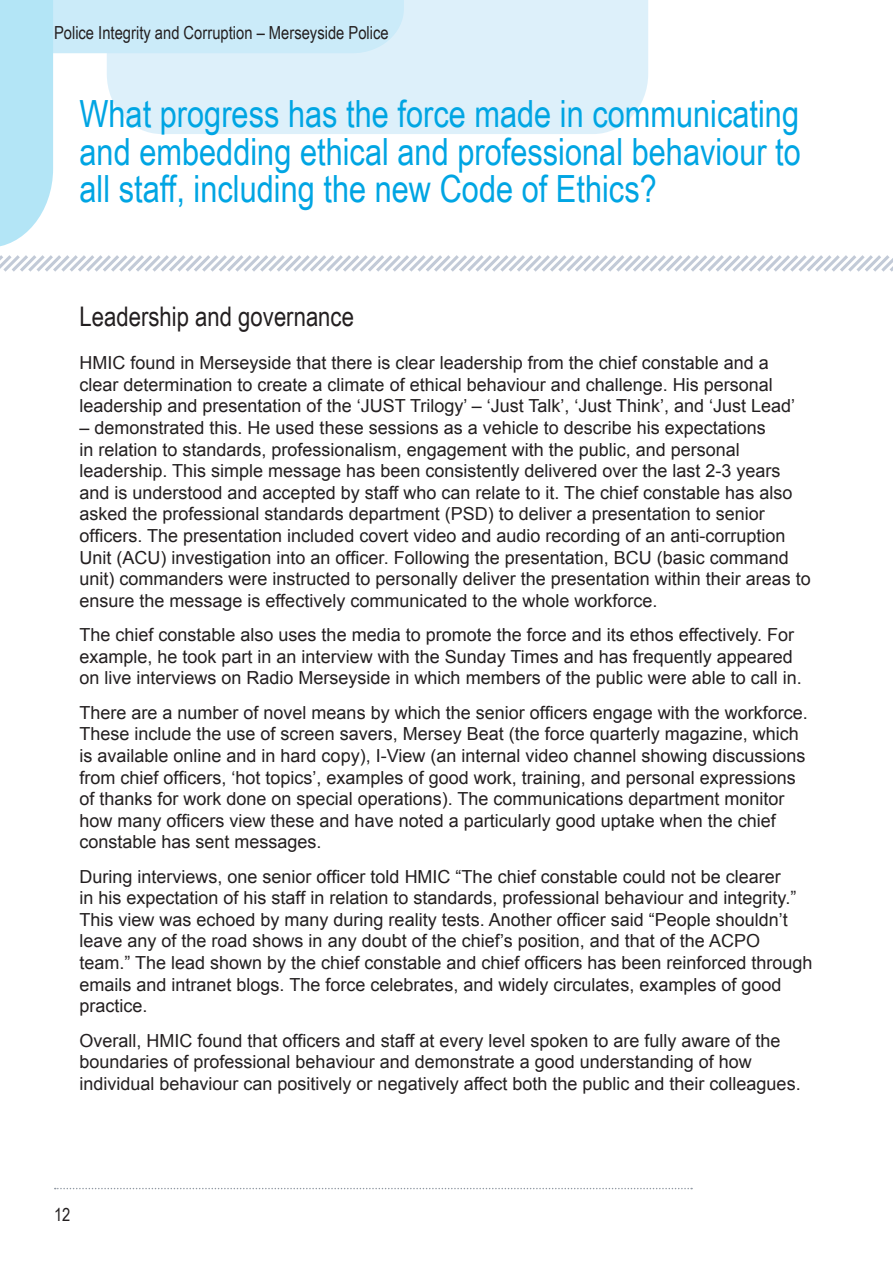
<style>
.page{position:relative;width:893px;height:1263px;background:#fff}
.page>*{position:absolute;margin:0;border:0;box-sizing:border-box;transform-origin:0 0}
.Heading_1{font:37.5px/37.5px "Arial Narrow";color:#00a5e3;text-align:justify}
.Heading_2{font:27px "Arial Narrow";color:#231f20}
.Paragraph{font:18px/21.6px "Arial";color:#231f20}
.t1{font:18px "Arial Narrow";color:#231f20}
</style>
<div class="page">
<svg style="left:0;top:0;width:893px;height:272px"></svg>
<svg style="left:55px;top:1188px;width:637px;height:1px"></svg>
<p class="t1" style="left:54px;top:22px;width:336px">Police Integrity and Corruption – Merseyside Police</p>
<p class="Heading_1" style="left:80px;top:95px;width:723px">What progress has the force made in communicating and embedding ethical and professional behaviour to all staff, including the new Code of Ethics?</p>
<p class="Heading_2" style="left:80px;top:301px;width:276px">Leadership and governance</p>
<p class="Paragraph" style="left:80px;top:352px;width:717px">HMIC found in Merseyside that there is clear leadership from the chief constable and a clear determination to create a climate of ethical behaviour and challenge. His personal leadership and presentation of the ‘JUST Trilogy’ – ‘Just Talk’, ‘Just Think’, and ‘Just Lead’</p>
<p class="Paragraph" style="left:80px;top:417px;width:733px">– demonstrated this. He used these sessions as a vehicle to describe his expectations<br>in relation to standards, professionalism, engagement with the public, and personal leadership. This simple message has been consistently delivered over the last 2-3 years and is understood and accepted by staff who can relate to it. The chief constable has also asked the professional standards department (PSD) to deliver a presentation to senior officers. The presentation included covert video and audio recording of an anti-corruption Unit (ACU) investigation into an officer. Following the presentation, BCU (basic command unit) commanders were instructed to personally deliver the presentation within their areas to ensure the message is effectively communicated to the whole workforce.</p>
<p class="Paragraph" style="left:80px;top:624px;width:724px">The chief constable also uses the media to promote the force and its ethos effectively. For example, he took part in an interview with the Sunday Times and has frequently appeared on live interviews on Radio Merseyside in which members of the public were able to call in.</p>
<p class="Paragraph" style="left:80px;top:702px;width:730px">There are a number of novel means by which the senior officers engage with the workforce.<br>These include the use of screen savers, Mersey Beat (the force quarterly magazine, which is available online and in hard copy), I-View (an internal video channel showing discussions from chief officers, ‘hot topics’, examples of good work, training, and personal expressions of thanks for work done on special operations). The communications department monitor how many officers view these and have noted a particularly good uptake when the chief constable has sent messages.</p>
<p class="Paragraph" style="left:80px;top:866px;width:735px">During interviews, one senior officer told HMIC “The chief constable could not be clearer<br>in his expectation of his staff in relation to standards, professional behaviour and integrity.” This view was echoed by many during reality tests. Another officer said “People shouldn’t leave any of the road shows in any doubt of the chief’s position, and that of the ACPO team.” The lead shown by the chief constable and chief officers has been reinforced through emails and intranet blogs. The force celebrates, and widely circulates, examples of good practice.</p>
<p class="Paragraph" style="left:80px;top:1030px;width:723px">Overall, HMIC found that officers and staff at every level spoken to are fully aware of the boundaries of professional behaviour and demonstrate a good understanding of how individual behaviour can positively or negatively affect both the public and their colleagues.</p>
<p class="t1" style="left:54px;top:1205px;width:18px">12</p>
</div>
